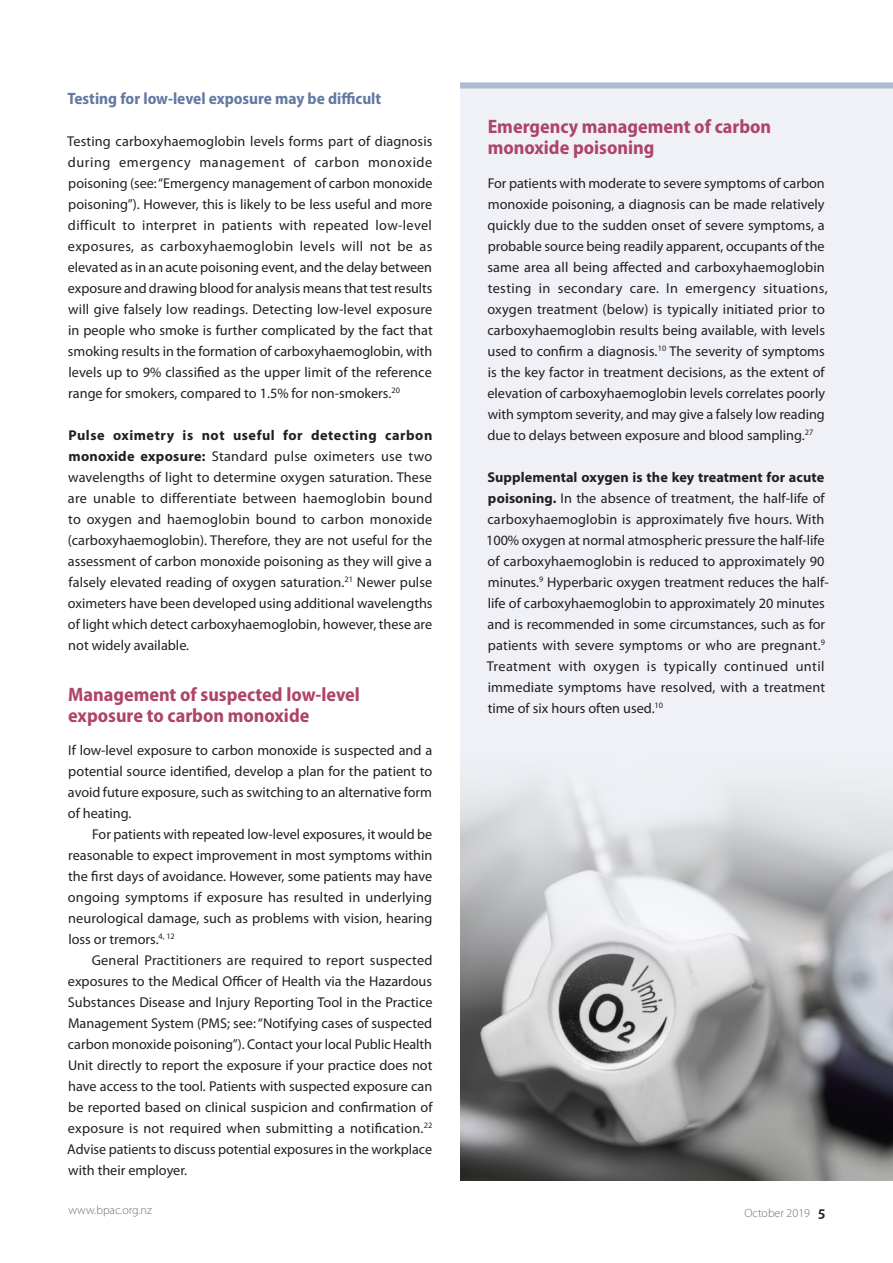
<style>
.page{position:relative;width:893px;height:1263px;background:#fff}
.page>*{position:absolute;margin:0;border:0;box-sizing:border-box;transform-origin:0 0}
.A_head{font:700 semi-condensed 19.5px/21px "Myriad Pro";color:#ae4468}
.B_head{font:700 semi-condensed 16.5px "Myriad Pro";color:#6379a2}
.Body{font:14.25px/21px "Myriad Pro";color:#231f20;text-align:justify}
.Body_Line_Space{font:14.25px/21px "Myriad Pro";color:#231f20;text-align:justify}
.Body-First_Line_Inde{font:14.25px/21px "Myriad Pro";color:#231f20;text-align:justify}
.t1{font:300 12px "Myriad Pro";color:#6c6d70}
.s1{font-weight:700}
.s2{font-weight:600;font-size:15.75px;color:#231f20}
</style>
<div class="page">
<div style="left:460px;top:82px;width:433px;height:1098px;background:#eff1f6"></div>
<div style="left:460px;top:83px;width:433px;height:6px;background:#b1bcd1"></div>
<img style="left:460px;top:785px;width:433px;height:395px">
<p class="B_head" style="left:67px;top:89px;width:315px">Testing for low-level exposure may be difficult</p>
<p class="Body" style="left:67px;top:130px;width:367px">Testing carboxyhaemoglobin levels forms part of diagnosis during emergency management of carbon monoxide poisoning (see: “Emergency management of carbon monoxide poisoning”). However, this is likely to be less useful and more difficult to interpret in patients with repeated low-level exposures, as carboxyhaemoglobin levels will not be as elevated as in an acute poisoning event, and the delay between exposure and drawing blood for analysis means that test results will give falsely low readings. Detecting low-level exposure in people who smoke is further complicated by the fact that smoking results in the formation of carboxyhaemoglobin, with levels up to 9% classified as the upper limit of the reference range for smokers, compared to 1.5% for non-smokers.<sup>20</sup></p>
<p class="Body_Line_Space" style="left:68px;top:424px;width:366px"><span class="s1">Pulse oximetry is not useful for detecting carbon monoxide exposure:</span> Standard pulse oximeters use two wavelengths of light to determine oxygen saturation. These are unable to differentiate between haemoglobin bound to oxygen and haemoglobin bound to carbon monoxide (carboxyhaemoglobin). Therefore, they are not useful for the assessment of carbon monoxide poisoning as they will give a falsely elevated reading of oxygen saturation.<sup>21</sup> Newer pulse oximeters have been developed using additional wavelengths of light which detect carboxyhaemoglobin, however, these are not widely available.</p>
<p class="A_head" style="left:68px;top:684px;width:293px">Management of suspected low-level exposure to carbon monoxide</p>
<p class="Body" style="left:68px;top:739px;width:366px">If low-level exposure to carbon monoxide is suspected and a potential source identified, develop a plan for the patient to avoid future exposure, such as switching to an alternative form of heating.</p>
<p class="Body-First_Line_Inde" style="left:68px;top:823px;width:366px;text-indent:24px">For patients with repeated low-level exposures, it would be reasonable to expect improvement in most symptoms within the first days of avoidance. However, some patients may have ongoing symptoms if exposure has resulted in underlying neurological damage, such as problems with vision, hearing loss or tremors.<sup>4,</sup> <sup>12</sup></p>
<p class="Body-First_Line_Inde" style="left:67px;top:949px;width:367px;text-indent:25px">General Practitioners are required to report suspected exposures to the Medical Officer of Health via the Hazardous Substances Disease and Injury Reporting Tool in the Practice Management System (PMS; see: “Notifying cases of suspected carbon monoxide poisoning”). Contact your local Public Health Unit directly to report the exposure if your practice does not have access to the tool. Patients with suspected exposure can be reported based on clinical suspicion and confirmation of exposure is not required when submitting a notification.<sup>22<br></sup>Advise patients to discuss potential exposures in the workplace with their employer.</p>
<p class="A_head" style="left:488px;top:116px;width:285px">Emergency management of carbon monoxide poisoning</p>
<p class="Body" style="left:487px;top:172px;width:342px;text-align:left">For patients with moderate to severe symptoms of carbon monoxide poisoning, a diagnosis can be made relatively quickly due to the sudden onset of severe symptoms, a probable source being readily apparent, occupants of the same area all being affected and carboxyhaemoglobin testing in secondary care. In emergency situations, oxygen treatment (below) is typically initiated prior to carboxyhaemoglobin results being available, with levels used to confirm a diagnosis.<sup>10</sup> The severity of symptoms is the key factor in treatment decisions, as the extent of elevation of carboxyhaemoglobin levels correlates poorly with symptom severity, and may give a falsely low reading due to delays between exposure and blood sampling.<sup>27</sup></p>
<p class="Body_Line_Space" style="left:486px;top:466px;width:344px;text-align:left"><span class="s1">Supplemental oxygen is the key treatment for acute poisoning.</span> In the absence of treatment, the half-life of carboxyhaemoglobin is approximately five hours. With 100% oxygen at normal atmospheric pressure the half-life of carboxyhaemoglobin is reduced to approximately 90 minutes.<sup>9</sup> Hyperbaric oxygen treatment reduces the half&shy;life of carboxyhaemoglobin to approximately 20 minutes and is recommended in some circumstances, such as for patients with severe symptoms or who are pregnant.<sup>9<br></sup>Treatment with oxygen is typically continued until immediate symptoms have resolved, with a treatment time of six hours often used.<sup>10</sup></p>
<p class="t1" style="left:69px;top:1202px;width:85px">www.bpac.org.nz</p>
<p class="t1" style="left:744px;top:1206px;width:83px">October 2019 <span class="s2">5</span></p>
</div>
